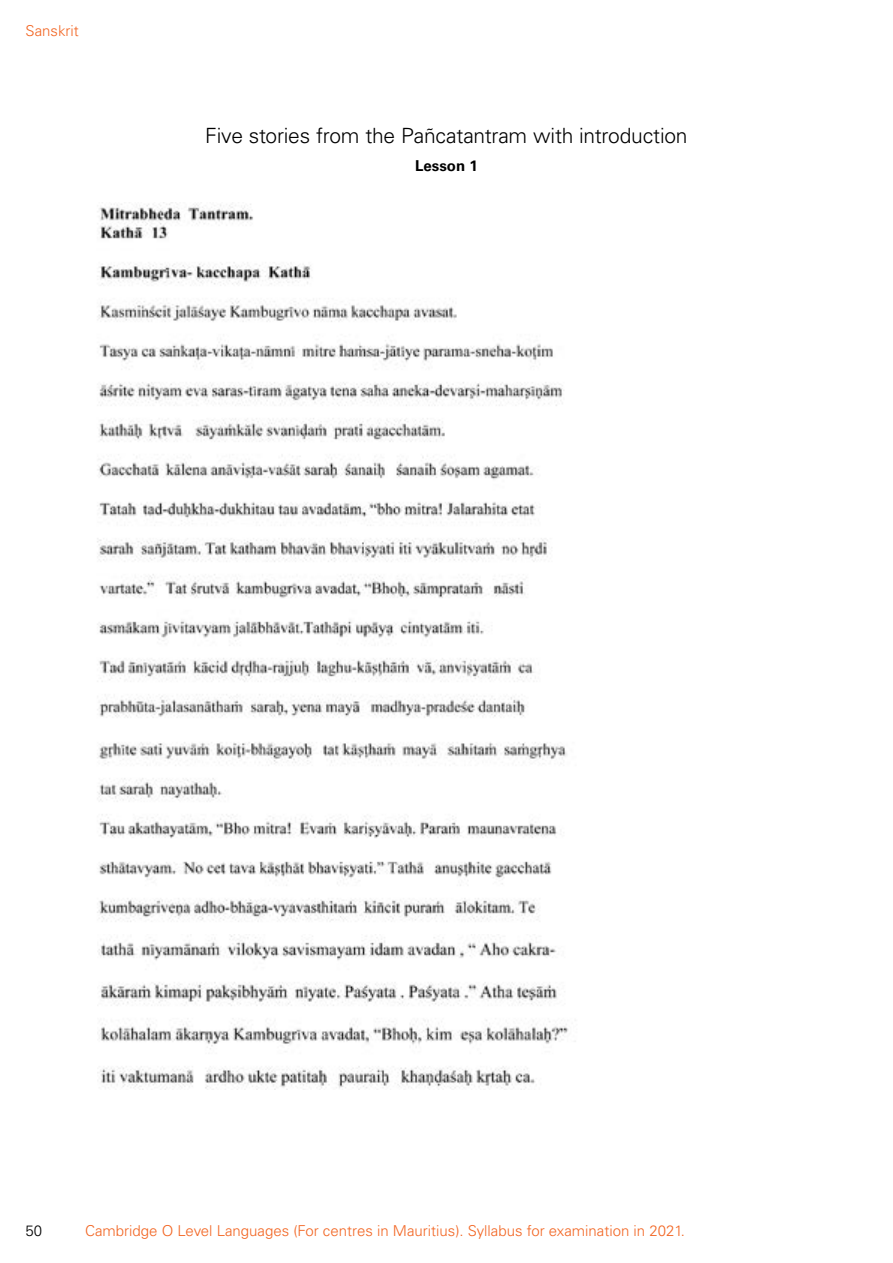
<style>
.page{position:relative;width:893px;height:1263px;background:#fff}
.page>*{position:absolute;margin:0;border:0;box-sizing:border-box;transform-origin:0 0}
.t1{font:300 21px "Univers LT Std";letter-spacing:-.01em;color:#000}
.t2{font:300 15px "Univers LT Std";color:#f26522}
.t3{font:700 15px "Univers LT Std";color:#000}
.t4{font:300 15px "Univers LT Std";color:#000}
</style>
<div class="page">
<img style="left:97px;top:202px;width:470px;height:720px">
<img style="left:99px;top:935px;width:477px;height:154px">
<p class="t2" style="left:26px;top:22px;width:55px">Sanskrit</p>
<h1 class="t1" style="left:205px;top:123px;width:484px">Five stories from the Pañcatantram with introduction</h1>
<p class="t3" style="left:415px;top:157px;width:64px">Lesson 1</p>
<p class="t4" style="left:26px;top:1221px;width:18px">50</p>
<p class="t2" style="left:85px;top:1221px;width:601px">Cambridge O Level Languages (For centres in Mauritius). Syllabus for examination in 2021.</p>
</div>
